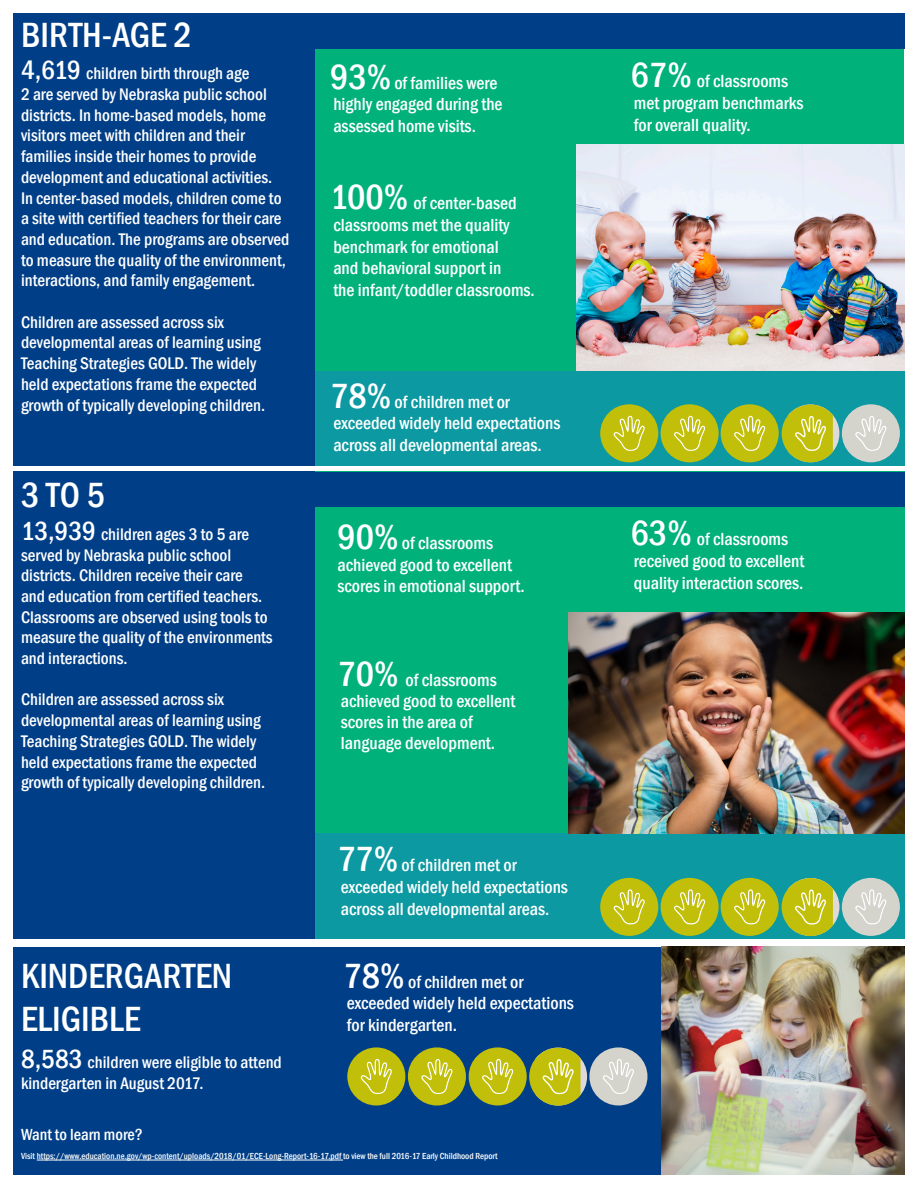
<style>
.page{position:relative;width:918px;height:1188px;background:#fff}
.page>*{position:absolute;margin:0;border:0;box-sizing:border-box;transform-origin:0 0}
.t1{font:500 condensed 36px "Franklin Gothic";color:#fff}
.t2{font:500 condensed 18px "Franklin Gothic";color:#fff}
.t3{font:500 condensed 17.25px/20.7px "Franklin Gothic";color:#fff}
.t4{font:500 condensed 16.5px "Franklin Gothic";color:#fff}
.t5{font:500 condensed 9px "Franklin Gothic";color:#fff}
.s1{font-size:27px}
.s2{font-size:36px}
</style>
<div class="page">
<div style="left:314px;top:49px;width:590px;height:322px;background:#00b27a"></div>
<div style="left:14px;top:947px;width:890px;height:227px;background:#003f87"></div>
<div style="left:315px;top:371px;width:589px;height:94px;background:#0c99a1"></div>
<div style="left:306px;top:13px;width:598px;height:35px;background:#003f87"></div>
<div style="left:14px;top:13px;width:301px;height:452px;background:#003f87"></div>
<div style="left:14px;top:472px;width:301px;height:467px;background:#003f87"></div>
<div style="left:315px;top:472px;width:589px;height:362px;background:#00b27a"></div>
<div style="left:315px;top:834px;width:589px;height:105px;background:#0c99a1"></div>
<div style="left:600px;top:404px;width:58px;height:58px;background:#c1bf0a;border-radius:50%"></div>
<svg style="left:613px;top:416px;width:32px;height:35px"></svg>
<div style="left:589px;top:1047px;width:58px;height:59px;background:#d4d3cc;border-radius:50%"></div>
<svg style="left:603px;top:1059px;width:31px;height:35px"></svg>
<div style="left:306px;top:472px;width:598px;height:35px;background:#003f87"></div>
<div style="left:347px;top:1047px;width:58px;height:59px;background:#c1bf0a;border-radius:50%"></div>
<svg style="left:360px;top:1059px;width:32px;height:35px"></svg>
<div style="left:842px;top:404px;width:58px;height:58px;background:#d4d3cc;border-radius:50%"></div>
<svg style="left:855px;top:416px;width:31px;height:35px"></svg>
<div style="left:661px;top:404px;width:58px;height:58px;background:#c1bf0a;border-radius:50%"></div>
<svg style="left:674px;top:416px;width:31px;height:35px"></svg>
<div style="left:721px;top:404px;width:58px;height:58px;background:#c1bf0a;border-radius:50%"></div>
<svg style="left:734px;top:416px;width:31px;height:35px"></svg>
<img style="left:662px;top:947px;width:242px;height:227px">
<img style="left:576px;top:145px;width:328px;height:226px">
<img style="left:569px;top:612px;width:335px;height:222px">
<hr style="left:37px;top:1160px;width:306px;height:1px;background:#fff">
<div style="left:600px;top:878px;width:58px;height:58px;background:#c1bf0a;border-radius:50%"></div>
<svg style="left:613px;top:889px;width:32px;height:36px"></svg>
<div style="left:661px;top:878px;width:58px;height:58px;background:#c1bf0a;border-radius:50%"></div>
<svg style="left:674px;top:889px;width:31px;height:36px"></svg>
<div style="left:721px;top:878px;width:58px;height:58px;background:#c1bf0a;border-radius:50%"></div>
<svg style="left:734px;top:889px;width:31px;height:36px"></svg>
<svg style="left:782px;top:878px;width:58px;height:58px"></svg>
<div style="left:842px;top:878px;width:58px;height:58px;background:#d4d3cc;border-radius:50%"></div>
<svg style="left:855px;top:889px;width:31px;height:36px"></svg>
<div style="left:408px;top:1047px;width:58px;height:59px;background:#c1bf0a;border-radius:50%"></div>
<svg style="left:421px;top:1059px;width:31px;height:35px"></svg>
<div style="left:469px;top:1047px;width:58px;height:59px;background:#c1bf0a;border-radius:50%"></div>
<svg style="left:482px;top:1059px;width:31px;height:35px"></svg>
<svg style="left:782px;top:404px;width:58px;height:58px"></svg>
<svg style="left:529px;top:1047px;width:58px;height:59px"></svg>
<svg style="left:706px;top:691px;width:22px;height:5px"></svg>
<p class="t1" style="left:21px;top:11px;width:172px">BIRTH-AGE 2</p>
<p class="t3" style="left:21px;top:63px;width:230px"><span class="s1">4,619</span> children birth through age</p>
<p class="t3" style="left:21px;top:84px;width:247px">2 are served by Nebraska public school districts. In home-based models, home</p>
<p class="t3" style="left:21px;top:125px;width:225px">visitors meet with children and their</p>
<p class="t3" style="left:21px;top:146px;width:270px">families inside their homes to provide development and educational activities.<br>In center-based models, children come to a site with certified teachers for their care and education. The programs are observed to measure the quality of the environment, interactions, and family engagement.</p>
<p class="t3" style="left:21px;top:311px;width:205px">Children are assessed across six</p>
<p class="t3" style="left:21px;top:332px;width:241px">developmental areas of learning using<br>Teaching Strategies GOLD. The widely</p>
<p class="t3" style="left:21px;top:374px;width:246px">held expectations frame the expected growth of typically developing children.</p>
<p class="t1" style="left:21px;top:472px;width:86px">3 TO 5</p>
<p class="t3" style="left:21px;top:524px;width:230px"><span class="s1">13,939</span> children ages 3 to 5 are</p>
<p class="t3" style="left:21px;top:544px;width:212px">served by Nebraska public school</p>
<p class="t3" style="left:21px;top:565px;width:223px">districts. Children receive their care</p>
<p class="t3" style="left:21px;top:586px;width:253px">and education from certified teachers.<br>Classrooms are observed using tools to measure the quality of the environments and interactions.</p>
<p class="t3" style="left:21px;top:689px;width:205px">Children are assessed across six</p>
<p class="t3" style="left:21px;top:710px;width:241px">developmental areas of learning using<br>Teaching Strategies GOLD. The widely</p>
<p class="t3" style="left:21px;top:751px;width:246px">held expectations frame the expected growth of typically developing children.</p>
<p class="t1" style="left:21px;top:952px;width:213px">KINDERGARTEN</p>
<p class="t1" style="left:21px;top:995px;width:121px">ELIGIBLE</p>
<p class="t3" style="left:21px;top:1052px;width:262px"><span class="s1">8,583</span> children were eligible to attend</p>
<p class="t3" style="left:21px;top:1072px;width:184px">kindergarten in August 2017.</p>
<p class="t2" style="left:330px;top:71px;width:169px"><span class="s2">93%</span> of families were</p>
<p class="t2" style="left:333px;top:93px;width:171px">highly engaged during the</p>
<p class="t2" style="left:333px;top:114px;width:144px">assessed home visits.</p>
<p class="t2" style="left:330px;top:192px;width:188px"><span class="s2">100%</span> of center-based</p>
<p class="t2" style="left:333px;top:213px;width:178px">classrooms met the quality</p>
<p class="t2" style="left:333px;top:235px;width:167px">benchmark for emotional</p>
<p class="t2" style="left:333px;top:256px;width:170px">and behavioral support in</p>
<p class="t2" style="left:333px;top:278px;width:203px">the infant/toddler classrooms.</p>
<p class="t2" style="left:330px;top:390px;width:181px"><span class="s2">78%</span> of children met or</p>
<p class="t2" style="left:333px;top:412px;width:229px">exceeded widely held expectations</p>
<p class="t2" style="left:333px;top:433px;width:210px">across all developmental areas.</p>
<p class="t2" style="left:338px;top:531px;width:157px"><span class="s2">90%</span> of classrooms</p>
<p class="t2" style="left:338px;top:553px;width:176px">achieved good to excellent</p>
<p class="t2" style="left:338px;top:575px;width:189px">scores in emotional support.</p>
<p class="t2" style="left:338px;top:668px;width:161px"><span class="s2">70%</span> of classrooms</p>
<p class="t2" style="left:341px;top:689px;width:176px">achieved good to excellent</p>
<p class="t2" style="left:341px;top:710px;width:133px">scores in the area of</p>
<p class="t2" style="left:341px;top:731px;width:156px">language development.</p>
<p class="t2" style="left:338px;top:854px;width:181px"><span class="s2">77%</span> of children met or</p>
<p class="t2" style="left:341px;top:875px;width:229px">exceeded widely held expectations</p>
<p class="t2" style="left:341px;top:897px;width:210px">across all developmental areas.</p>
<p class="t2" style="left:344px;top:970px;width:181px"><span class="s2">78%</span> of children met or</p>
<p class="t2" style="left:347px;top:991px;width:229px">exceeded widely held expectations</p>
<p class="t2" style="left:347px;top:1013px;width:112px">for kindergarten.</p>
<p class="t4" style="left:21px;top:1123px;width:123px">Want to learn more?</p>
<p class="t5" style="left:21px;top:1150px;width:478px">Visit https://www.education.ne.gov/wp-content/uploads/2018/01/ECE-Long-Report-16-17.pdf to view the full 2016-17 Early Childhood Report</p>
<p class="t2" style="left:631px;top:70px;width:159px"><span class="s2">67%</span> of classrooms</p>
<p class="t2" style="left:634px;top:91px;width:171px">met program benchmarks</p>
<p class="t2" style="left:634px;top:113px;width:118px">for overall quality.</p>
<p class="t2" style="left:631px;top:528px;width:159px"><span class="s2">63%</span> of classrooms</p>
<p class="t2" style="left:634px;top:549px;width:172px">received good to excellent</p>
<p class="t2" style="left:634px;top:571px;width:171px">quality interaction scores.</p>
</div>
